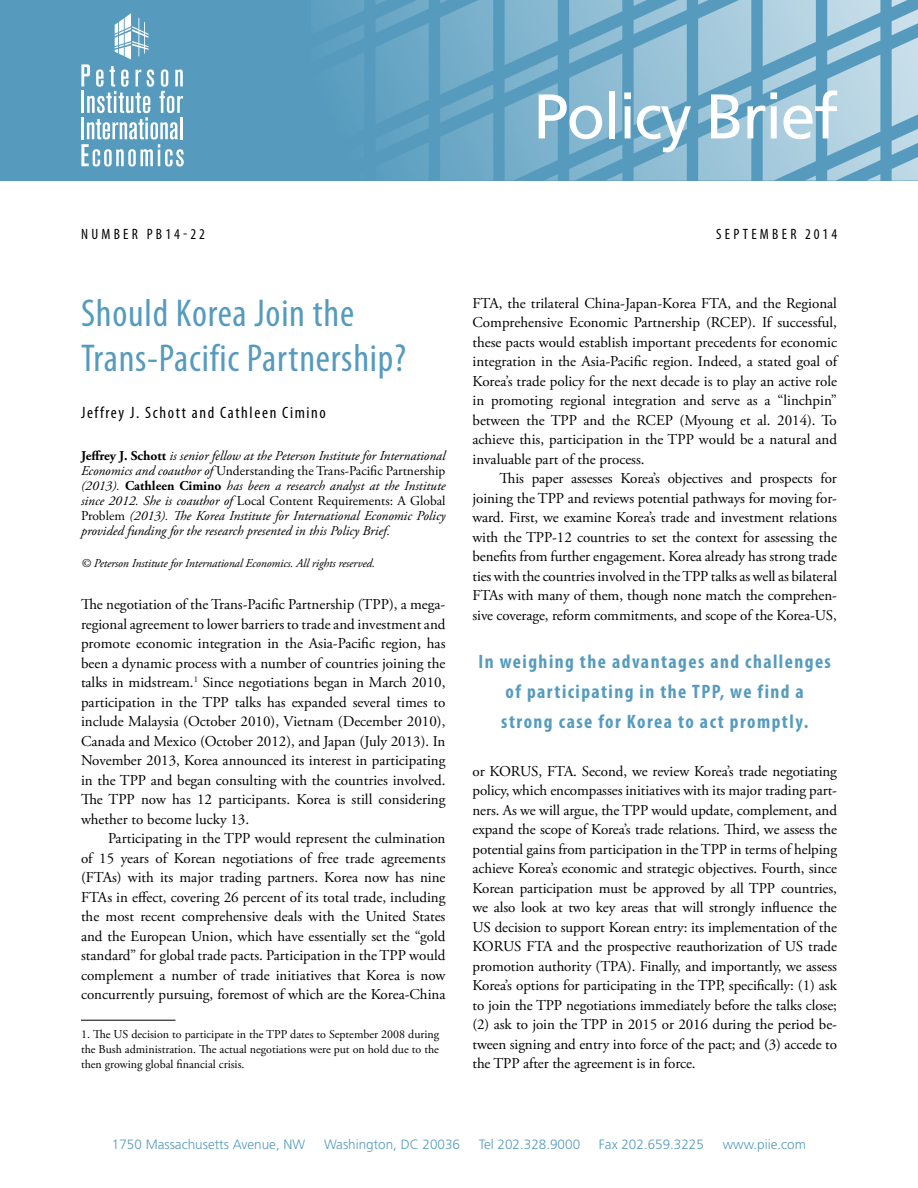
<style>
.page{position:relative;width:918px;height:1188px;background:#fff}
.page>*{position:absolute;margin:0;border:0;box-sizing:border-box;transform-origin:0 0}
.t1{font:63px "Frutiger";letter-spacing:-.03em;color:#fff}
.t2{font:condensed 39px/45px "Myriad Pro";letter-spacing:.02em;color:#569bbe}
.t3{font:700 condensed 19.5px/30px "Myriad Pro";letter-spacing:.075em;color:#569bbe;text-align:center}
.t4{font:condensed 16.5px "Myriad Pro";letter-spacing:.1em;color:#000}
.t5{font:15px/19.5px "Adobe Garamond Pro";color:#000;text-align:justify}
.t6{font:condensed 15px "Myriad Pro";letter-spacing:.22em;color:#000}
.t7{font:italic 13.5px/15px "Adobe Garamond Pro";color:#000;text-align:justify}
.t8{font:300 13.5px "Frutiger";color:#569bbe}
.t9{font:12px/15px "Adobe Garamond Pro";color:#000;text-align:justify}
.t10{font:italic 12px "Adobe Garamond Pro";letter-spacing:-.01em;color:#000}
.s1{font-weight:700;font-style:normal}
.s2{font-style:normal}
</style>
<div class="page">
<div style="left:0;top:0;width:918px;height:181px;background:#569bbe"></div>
<svg style="left:331px;top:0;width:587px;height:181px"></svg>
<svg style="left:81px;top:13px;width:103px;height:154px"></svg>
<hr style="left:81px;top:1020px;width:95px;height:1px;background:#000">
<h1 class="t1" style="left:533px;top:80px;width:306px">Policy Brief</h1>
<p class="t6" style="left:81px;top:225px;width:125px">Number PB14-22</p>
<p class="t6" style="left:716px;top:225px;width:123px">september 2014</p>
<h2 class="t2" style="left:81px;top:290px;width:327px">Should Korea Join the<br>Trans-Pacific Partnership?</h2>
<p class="t4" style="left:81px;top:402px;width:246px">Jeffrey J. Schott and Cathleen Cimino</p>
<p class="t7" style="left:81px;top:448px;width:366px"><span class="s1">Jeffrey J. Schott</span> is senior fellow at the Peterson Institute for International Economics and coauthor of <span class="s2">Understanding the Trans-Pacific Partnership </span>(2013). <span class="s1">Cathleen Cimino</span> has been a research analyst at the Institute since 2012. She is coauthor of <span class="s2">Local Content Requirements: A Global Problem</span> (2013). The Korea Institute for International Economic Policy provided funding for the research presented in this Policy Brief.</p>
<p class="t10" style="left:81px;top:556px;width:296px">© Peterson Institute for International Economics. All rights reserved.</p>
<p class="t5" style="left:81px;top:595px;width:366px">The negotiation of the Trans-Pacific Partnership (TPP), a mega&shy;regional agreement to lower barriers to trade and investment and promote economic integration in the Asia-Pacific region, has been a dynamic process with a number of countries joining the talks in midstream.<sup>1</sup> Since negotiations began in March 2010, participation in the TPP talks has expanded several times to include Malaysia (October 2010), Vietnam (December 2010), Canada and Mexico (October 2012), and Japan (July 2013). In November 2013, Korea announced its interest in participating in the TPP and began consulting with the countries involved.<br>The TPP now has 12 participants. Korea is still considering whether to become lucky 13.</p>
<p class="t5" style="left:81px;top:829px;width:366px;text-indent:27px">Participating in the TPP would represent the culmination of 15 years of Korean negotiations of free trade agreements (FTAs) with its major trading partners. Korea now has nine FTAs in effect, covering 26 percent of its total trade, including the most recent comprehensive deals with the United States and the European Union, which have essentially set the “gold standard” for global trade pacts. Participation in the TPP would complement a number of trade initiatives that Korea is now concurrently pursuing, foremost of which are the Korea-China</p>
<p class="t9" style="left:81px;top:1028px;width:360px">1. The US decision to participate in the TPP dates to September 2008 during the Bush administration. The actual negotiations were put on hold due to the then growing global financial crisis.</p>
<p class="t5" style="left:472px;top:294px;width:366px">FTA, the trilateral China-Japan-Korea FTA, and the Regional Comprehensive Economic Partnership (RCEP). If successful, these pacts would establish important precedents for economic integration in the Asia-Pacific region. Indeed, a stated goal of Korea’s trade policy for the next decade is to play an active role in promoting regional integration and serve as a “linchpin” between the TPP and the RCEP (Myoung et al. 2014). To achieve this, participation in the TPP would be a natural and invaluable part of the process.</p>
<p class="t5" style="left:472px;top:469px;width:366px;text-indent:27px">This paper assesses Korea’s objectives and prospects for joining the TPP and reviews potential pathways for moving for&shy;ward. First, we examine Korea’s trade and investment relations with the TPP-12 countries to set the context for assessing the benefits from further engagement. Korea already has strong trade ties with the countries involved in the TPP talks as well as bilateral FTAs with many of them, though none match the comprehen&shy;sive coverage, reform commitments, and scope of the Korea-US,</p>
<h3 class="t3" style="left:479px;top:646px;width:354px">In weighing the advantages and challenges of participating in the TPP, we find a strong case for Korea to act promptly.</h3>
<p class="t5" style="left:472px;top:762px;width:366px">or KORUS, FTA. Second, we review Korea’s trade negotiating policy, which encompasses initiatives with its major trading part&shy;ners. As we will argue, the TPP would update, complement, and expand the scope of Korea’s trade relations. Third, we assess the potential gains from participation in the TPP in terms of helping achieve Korea’s economic and strategic objectives. Fourth, since Korean participation must be approved by all TPP countries, we also look at two key areas that will strongly influence the US decision to support Korean entry: its implementation of the KORUS FTA and the prospective reauthorization of US trade promotion authority (TPA). Finally, and importantly, we assess Korea’s options for participating in the TPP, specifically: (1) ask to join the TPP negotiations immediately before the talks close; (2) ask to join the TPP in 2015 or 2016 during the period be&shy;tween signing and entry into force of the pact; and (3) accede to the TPP after the agreement is in force.</p>
<p class="t8" style="left:112px;top:1136px;width:195px">1750 Massachusetts Avenue, NW</p>
<p class="t8" style="left:324px;top:1136px;width:138px">Washington, DC 20036</p>
<p class="t8" style="left:479px;top:1136px;width:103px">Tel 202.328.9000</p>
<p class="t8" style="left:599px;top:1136px;width:107px">Fax 202.659.3225</p>
<p class="t8" style="left:723px;top:1136px;width:85px">www.piie.com</p>
</div>
